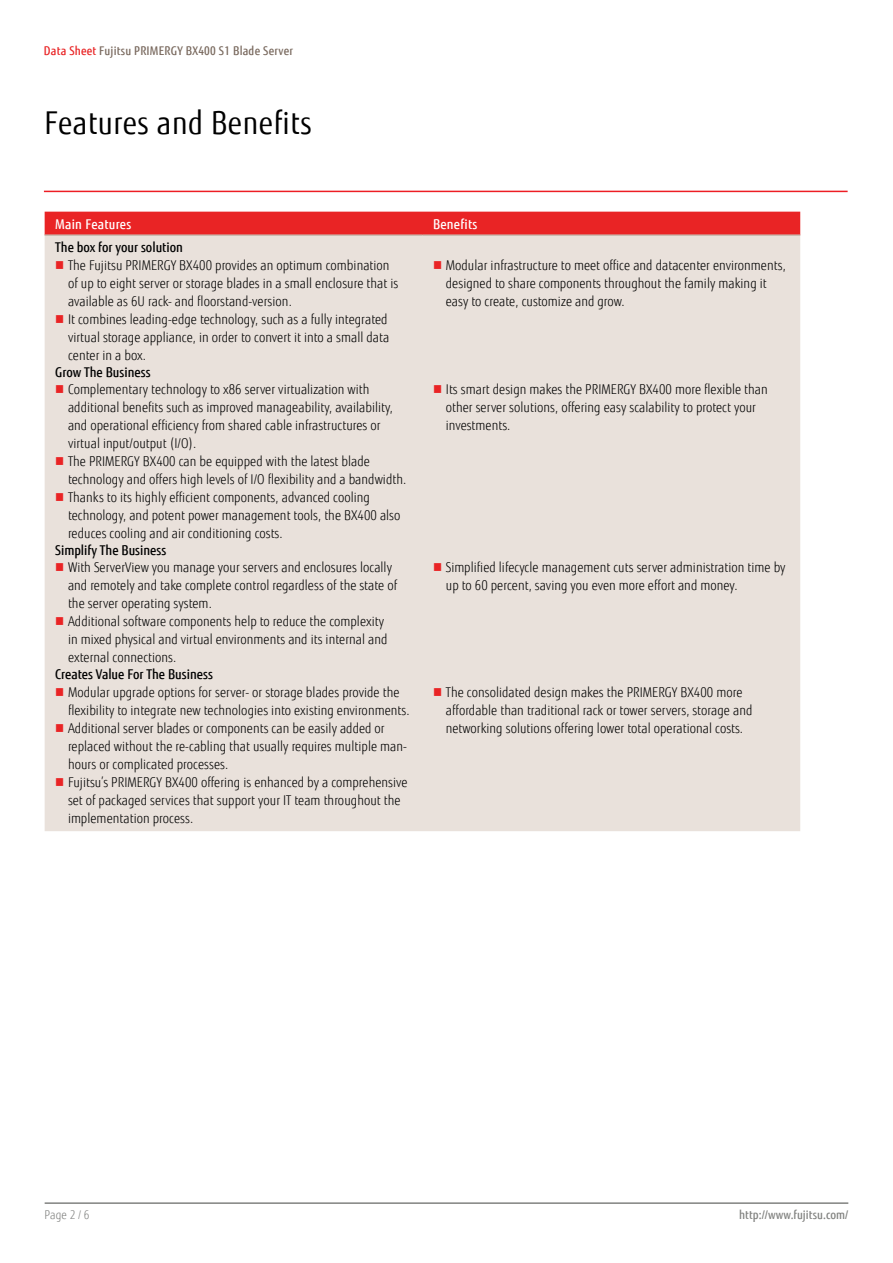
<style>
.page{position:relative;width:893px;height:1263px;background:#fff}
.page>*{position:absolute;margin:0;border:0;box-sizing:border-box;transform-origin:0 0}
.t1{font:31.5px "Fujitsu Sans";letter-spacing:.02em;color:#000;scale:.9 1}
.t2{font:300 13.5px/18px "Fujitsu Sans";letter-spacing:.005em;color:#000;scale:.9 1}
.t3{font:500 13.5px "Fujitsu Sans";color:#000;scale:.9 1}
.t4{font:500 13.5px "Fujitsu Sans";letter-spacing:.02em;color:#fff;scale:.9 1}
.t5{font:500 12px "Fujitsu Sans";letter-spacing:.02em;color:#79695e;scale:.9 1}
.t6{font:500 12px "Fujitsu Sans";letter-spacing:.005em;color:#818280;scale:.9 1}
.t7{font:300 12px "Fujitsu Sans";color:#818280;scale:.9 1}
.s1{color:#e92425}
</style>
<div class="page">
<hr style="left:45px;top:1202px;width:803px;height:2px;background:#818280">
<div style="left:45px;top:212px;width:755px;height:22px;background:#e92425"></div>
<div style="left:45px;top:236px;width:755px;height:595px;background:#e9e1db"></div>
<hr style="left:45px;top:234px;width:377px;height:2px;background:#c9bbb0">
<hr style="left:422px;top:234px;width:378px;height:2px;background:#c9bbb0">
<hr style="left:44px;top:191px;width:804px;height:1px;background:#ed1d24">
<svg style="left:56px;top:261px;width:7px;height:8px"></svg>
<svg style="left:56px;top:315px;width:7px;height:8px"></svg>
<svg style="left:434px;top:261px;width:7px;height:8px"></svg>
<svg style="left:56px;top:385px;width:7px;height:8px"></svg>
<svg style="left:56px;top:457px;width:7px;height:8px"></svg>
<svg style="left:56px;top:493px;width:7px;height:8px"></svg>
<svg style="left:434px;top:385px;width:7px;height:8px"></svg>
<svg style="left:56px;top:563px;width:7px;height:8px"></svg>
<svg style="left:56px;top:617px;width:7px;height:8px"></svg>
<svg style="left:434px;top:563px;width:7px;height:8px"></svg>
<svg style="left:56px;top:688px;width:7px;height:7px"></svg>
<svg style="left:56px;top:724px;width:7px;height:7px"></svg>
<svg style="left:56px;top:778px;width:7px;height:7px"></svg>
<svg style="left:434px;top:688px;width:7px;height:7px"></svg>
<p class="t5" style="left:44px;top:43px;width:278px"><span class="s1">Data Sheet</span> Fujitsu PRIMERGY BX400 S1 Blade Server</p>
<h1 class="t1" style="left:45px;top:104px;width:298px">Features and Benefits</h1>
<p class="t4" style="left:55px;top:216px;width:86px">Main Features</p>
<p class="t4" style="left:433px;top:216px;width:51px">Benefits</p>
<p class="t3" style="left:55px;top:239px;width:143px">The box for your solution</p>
<p class="t2" style="left:68px;top:256px;width:368px">The Fujitsu PRIMERGY BX400 provides an optimum combination of up to eight server or storage blades in a small enclosure that is available as 6U rack- and floorstand-version.<br>It combines leading-edge technology, such as a fully integrated virtual storage appliance, in order to convert it into a small data center in a box.</p>
<p class="t2" style="left:446px;top:256px;width:379px">Modular infrastructure to meet office and datacenter environments, designed to share components throughout the family making it easy to create, customize and grow.</p>
<p class="t3" style="left:55px;top:364px;width:107px">Grow The Business</p>
<p class="t2" style="left:68px;top:380px;width:377px">Complementary technology to x86 server virtualization with additional benefits such as improved manageability, availability, and operational efficiency from shared cable infrastructures or virtual input/output (I/O).<br>The PRIMERGY BX400 can be equipped with the latest blade technology and offers high levels of I/O flexibility and a bandwidth.<br>Thanks to its highly efficient components, advanced cooling technology, and potent power management tools, the BX400 also reduces cooling and air conditioning costs.</p>
<p class="t2" style="left:446px;top:380px;width:359px">Its smart design makes the PRIMERGY BX400 more flexible than other server solutions, offering easy scalability to protect your investments.</p>
<p class="t3" style="left:55px;top:542px;width:125px">Simplify The Business</p>
<p class="t2" style="left:68px;top:559px;width:367px">With ServerView you manage your servers and enclosures locally and remotely and take complete control regardless of the state of the server operating system.<br>Additional software components help to reduce the complexity in mixed physical and virtual environments and its internal and external connections.</p>
<p class="t2" style="left:446px;top:559px;width:379px">Simplified lifecycle management cuts server administration time by up to 60 percent, saving you even more effort and money.</p>
<p class="t3" style="left:55px;top:666px;width:177px">Creates Value For The Business</p>
<p class="t2" style="left:68px;top:683px;width:381px">Modular upgrade options for server- or storage blades provide the flexibility to integrate new technologies into existing environments.<br>Additional server blades or components can be easily added or replaced without the re-cabling that usually requires multiple man&shy;hours or complicated processes.<br>Fujitsu’s PRIMERGY BX400 offering is enhanced by a comprehensive set of packaged services that support your IT team throughout the implementation process.</p>
<p class="t2" style="left:446px;top:683px;width:342px">The consolidated design makes the PRIMERGY BX400 more affordable than traditional rack or tower servers, storage and networking solutions offering lower total operational costs.</p>
<p class="t7" style="left:45px;top:1208px;width:51px">Page 2 / 6</p>
<p class="t6" style="left:739px;top:1208px;width:123px">http://www.fujitsu.com/</p>
</div>
